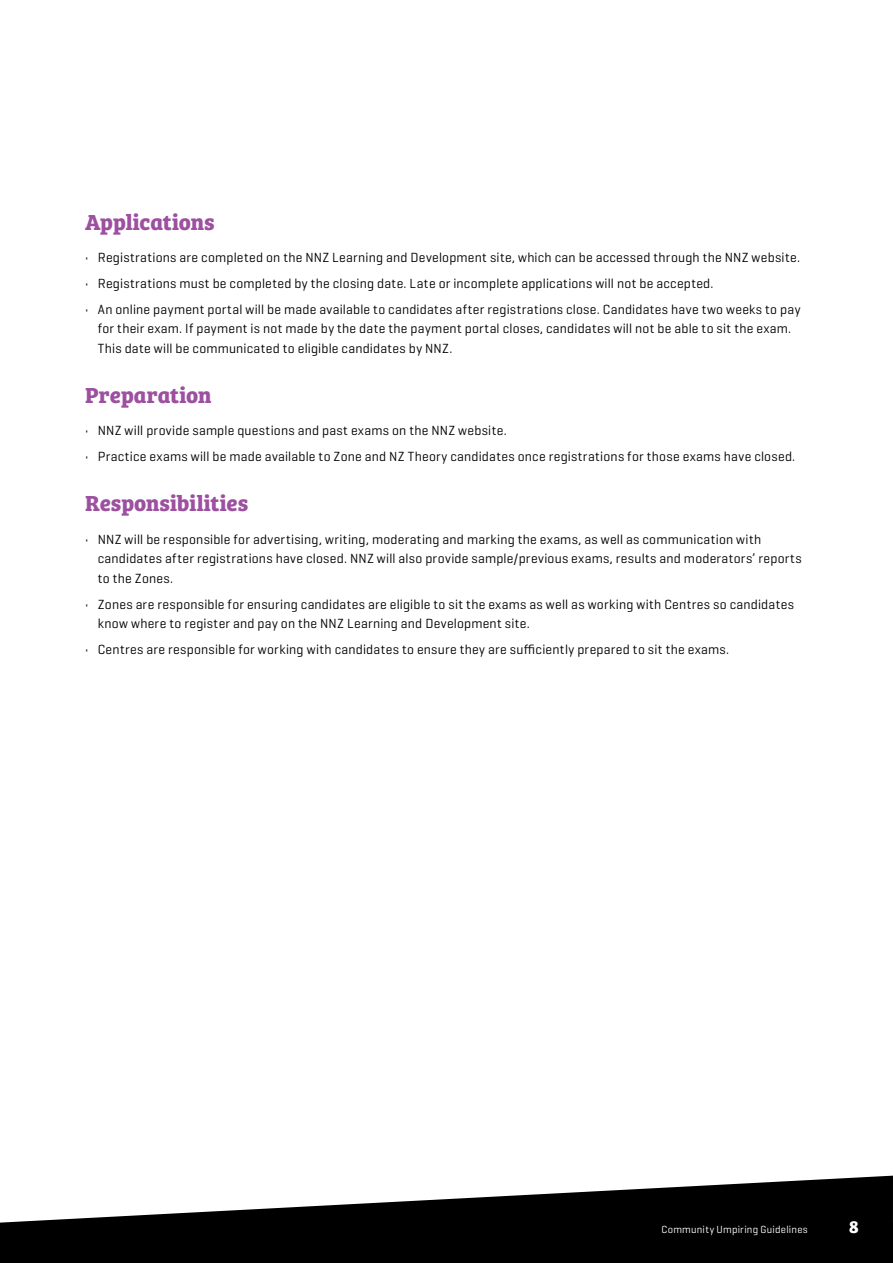
<style>
.page{position:relative;width:893px;height:1263px;background:#fff}
.page>*{position:absolute;margin:0;border:0;box-sizing:border-box;transform-origin:0 0}
.t1{font:700 22.5px "Bree Serif";color:#9c509f}
.t2{font:700 18px "Bree Serif";color:#fff}
.t3{font:13.5px/19.5px "Geogrotesque";letter-spacing:.02em;color:#000}
.t4{font:10.5px "Geogrotesque";letter-spacing:.02em;color:#fff}
</style>
<div class="page">
<svg style="left:0;top:1176px;width:893px;height:87px;fill:#000"></svg>
<h1 class="t1" style="left:85px;top:205px;width:131px">Applications</h1>
<p class="t3" style="left:85px;top:247px;width:716px">• Registrations are completed on the NNZ Learning and Development site, which can be accessed through the NNZ website.</p>
<p class="t3" style="left:85px;top:273px;width:630px">• Registrations must be completed by the closing date. Late or incomplete applications will not be accepted.</p>
<p class="t3" style="left:98px;top:299px;width:704px;text-indent:-13px">• An online payment portal will be made available to candidates after registrations close. Candidates have two weeks to pay for their exam. If payment is not made by the date the payment portal closes, candidates will not be able to sit the exam.<br>This date will be communicated to eligible candidates by NNZ.</p>
<h1 class="t1" style="left:85px;top:378px;width:128px">Preparation</h1>
<p class="t3" style="left:85px;top:421px;width:423px">• NNZ will provide sample questions and past exams on the NNZ website.</p>
<p class="t3" style="left:85px;top:446px;width:712px">• Practice exams will be made available to Zone and NZ Theory candidates once registrations for those exams have closed.</p>
<h1 class="t1" style="left:85px;top:486px;width:165px">Responsibilities</h1>
<p class="t3" style="left:98px;top:529px;width:705px;text-indent:-13px">• NNZ will be responsible for advertising, writing, moderating and marking the exams, as well as communication with candidates after registrations have closed. NNZ will also provide sample/previous exams, results and moderators’ reports to the Zones.</p>
<p class="t3" style="left:98px;top:594px;width:698px;text-indent:-13px">• Zones are responsible for ensuring candidates are eligible to sit the exams as well as working with Centres so candidates know where to register and pay on the NNZ Learning and Development site.</p>
<p class="t3" style="left:85px;top:639px;width:646px">• Centres are responsible for working with candidates to ensure they are sufficiently prepared to sit the exams.</p>
<p class="t4" style="left:661px;top:1223px;width:148px">Community Umpiring Guidelines</p>
<h2 class="t2" style="left:849px;top:1213px;width:11px">8</h2>
</div>
